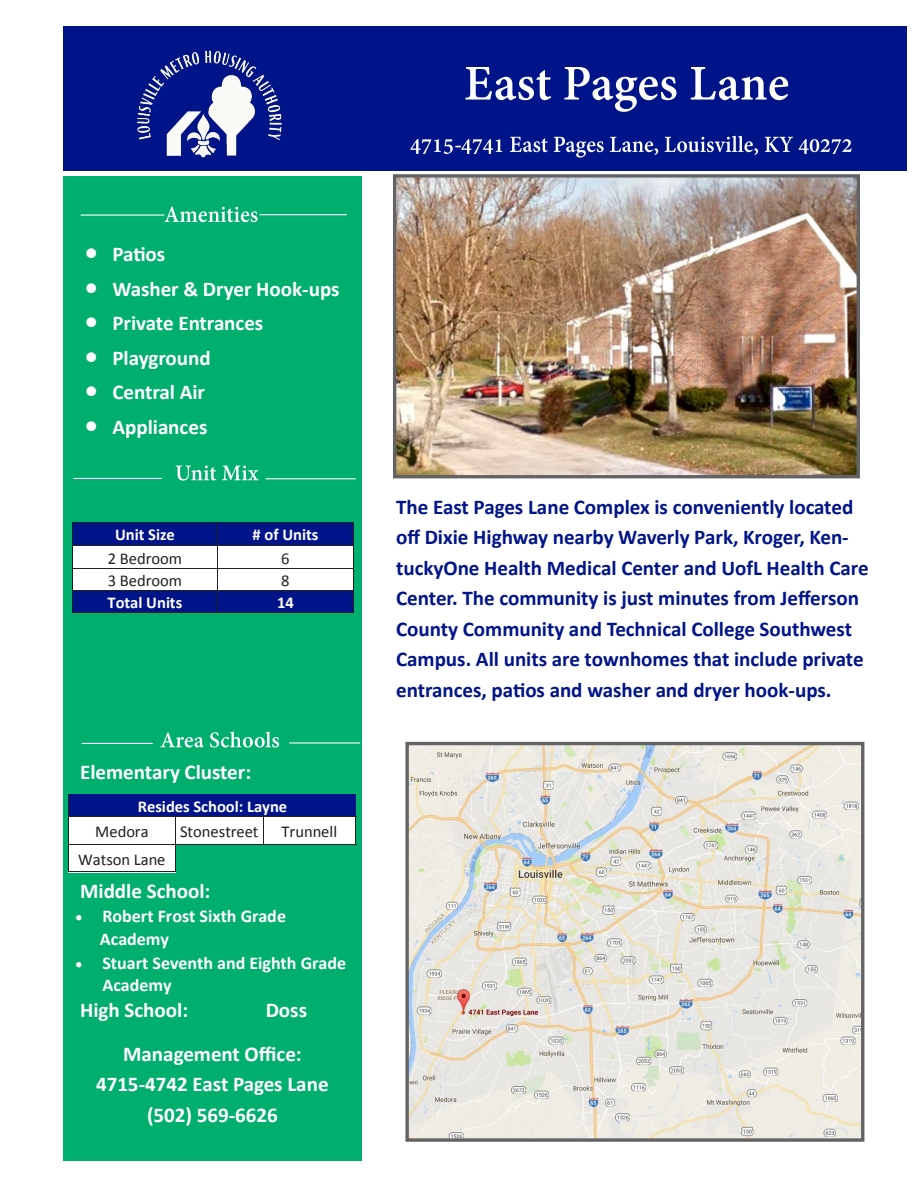
<style>
.page{position:relative;width:918px;height:1188px;background:#fff}
.page>*{position:absolute;margin:0;border:0;box-sizing:border-box;transform-origin:0 0}
.t1{font:700 21px/30.5px "Calibri";color:#001489}
.t2{font:700 21px/30.5px "Calibri";color:#fff;text-align:center}
.t3{font:700 18px/23.5px "Calibri";color:#fff}
.t4{font:700 16.5px/25.3px "Calibri";color:#fff}
.t5{font:16.5px "Calibri";color:#231f20}
.s1{font-weight:400;color:#231f20}
</style>
<div class="page">
<div style="left:64px;top:26px;width:842px;height:144px;background:#001489"></div>
<img style="left:464px;top:52px;width:346px;height:74px">
<img style="left:397px;top:178px;width:459px;height:296px">
<div style="left:393px;top:174px;width:467px;height:304px;border:3px solid #636366"></div>
<div style="left:64px;top:176px;width:298px;height:985px;background:#00ae6d"></div>
<img style="left:138px;top:50px;width:144px;height:107px">
<img style="left:409px;top:746px;width:451px;height:392px">
<div style="left:405px;top:742px;width:459px;height:400px;border:3px solid #636366"></div>
<div style="left:72px;top:522px;width:146px;height:23px;background:#001489"></div>
<div style="left:218px;top:522px;width:135px;height:23px;background:#001489"></div>
<div style="left:72px;top:545px;width:146px;height:23px;background:#fff"></div>
<div style="left:218px;top:545px;width:135px;height:23px;background:#fff"></div>
<div style="left:72px;top:568px;width:146px;height:22px;background:#fff"></div>
<div style="left:218px;top:568px;width:135px;height:22px;background:#fff"></div>
<div style="left:72px;top:590px;width:146px;height:23px;background:#001489"></div>
<div style="left:218px;top:590px;width:135px;height:23px;background:#001489"></div>
<hr style="left:72px;top:522px;width:1px;height:90px;background:#231f20">
<hr style="left:218px;top:523px;width:1px;height:89px;background:#231f20">
<hr style="left:353px;top:522px;width:1px;height:90px;background:#231f20">
<hr style="left:72px;top:522px;width:281px;height:1px;background:#231f20">
<hr style="left:73px;top:545px;width:280px;height:1px;background:#231f20">
<hr style="left:73px;top:568px;width:280px;height:1px;background:#231f20">
<hr style="left:73px;top:590px;width:280px;height:1px;background:#231f20">
<hr style="left:72px;top:612px;width:281px;height:1px;background:#231f20">
<img style="left:165px;top:206px;width:104px;height:17px">
<hr style="left:260px;top:214px;width:86px;height:1px;background:#fff">
<hr style="left:81px;top:214px;width:83px;height:2px;background:#fff">
<img style="left:176px;top:465px;width:92px;height:16px">
<hr style="left:74px;top:478px;width:88px;height:1px;background:#fff">
<hr style="left:266px;top:478px;width:89px;height:1px;background:#fff">
<img style="left:411px;top:131px;width:43px;height:32px">
<img style="left:454px;top:131px;width:8px;height:32px">
<img style="left:462px;top:131px;width:399px;height:32px">
<hr style="left:82px;top:743px;width:70px;height:1px;background:#fff">
<img style="left:161px;top:731px;width:119px;height:17px">
<hr style="left:290px;top:742px;width:70px;height:2px;background:#fff">
<div style="left:68px;top:794px;width:288px;height:22px;background:#001489"></div>
<div style="left:68px;top:816px;width:107px;height:29px;background:#fff"></div>
<div style="left:175px;top:816px;width:88px;height:29px;background:#fff"></div>
<div style="left:263px;top:816px;width:93px;height:29px;background:#fff"></div>
<div style="left:68px;top:845px;width:107px;height:27px;background:#fff"></div>
<hr style="left:68px;top:794px;width:1px;height:78px;background:#231f20">
<hr style="left:175px;top:817px;width:1px;height:55px;background:#231f20">
<svg style="left:263px;top:817px;width:1px;height:28px"></svg>
<svg style="left:355px;top:817px;width:1px;height:28px"></svg>
<hr style="left:69px;top:816px;width:287px;height:1px;background:#231f20">
<hr style="left:69px;top:845px;width:287px;height:1px;background:#231f20">
<hr style="left:68px;top:872px;width:108px;height:1px;background:#231f20">
<p class="t2" style="left:85px;top:239px;width:82px">• Patios</p>
<p class="t2" style="left:85px;top:273px;width:256px">• Washer &amp; Dryer Hook-ups</p>
<p class="t2" style="left:85px;top:308px;width:179px">• Private Entrances</p>
<p class="t2" style="left:85px;top:343px;width:127px">• Playground</p>
<p class="t2" style="left:85px;top:377px;width:121px">• Central Air</p>
<p class="t2" style="left:85px;top:412px;width:124px">• Appliances</p>
<p class="t4" style="left:115px;top:522px;width:61px">Unit Size</p>
<p class="t4" style="left:253px;top:522px;width:67px"># of Units</p>
<p class="t5" style="left:108px;top:548px;width:76px">2 Bedroom</p>
<p class="t5" style="left:281px;top:548px;width:10px">6</p>
<p class="t5" style="left:108px;top:570px;width:76px">3 Bedroom</p>
<p class="t5" style="left:281px;top:570px;width:10px">8</p>
<p class="t4" style="left:107px;top:590px;width:76px">Total Units</p>
<p class="t4" style="left:277px;top:590px;width:18px">14</p>
<p class="t2" style="left:80px;top:757px;width:173px">Elementary Cluster:</p>
<p class="t4" style="left:95px;top:794px;width:194px;text-indent:43px">Resides School: Layne<br><span class="s1">Medora</span></p>
<p class="t5" style="left:180px;top:821px;width:80px">Stonestreet</p>
<p class="t5" style="left:282px;top:821px;width:57px">Trunnell</p>
<p class="t5" style="left:78px;top:849px;width:89px">Watson Lane</p>
<p class="t2" style="left:80px;top:875px;width:132px">Middle School:</p>
<p class="t3" style="left:100px;top:904px;width:188px;text-indent:-24px">• Robert Frost Sixth Grade<br>Academy</p>
<p class="t3" style="left:102px;top:952px;width:245px;line-height:21.9px;text-indent:-27px">• Stuart Seventh and Eighth Grade<br>Academy</p>
<p class="t2" style="left:80px;top:995px;width:110px">High School:</p>
<p class="t2" style="left:266px;top:995px;width:43px">Doss</p>
<p class="t2" style="left:96px;top:1039px;width:234px">Management Office:<br>4715-4742 East Pages Lane (502) 569-6626</p>
<p class="t1" style="left:396px;top:492px;width:474px">The East Pages Lane Complex is conveniently located off Dixie Highway nearby Waverly Park, Kroger, Ken&shy;tuckyOne Health Medical Center and UofL Health Care Center. The community is just minutes from Jefferson County Community and Technical College Southwest Campus. All units are townhomes that include private entrances, patios and washer and dryer hook-ups.</p>
</div>
